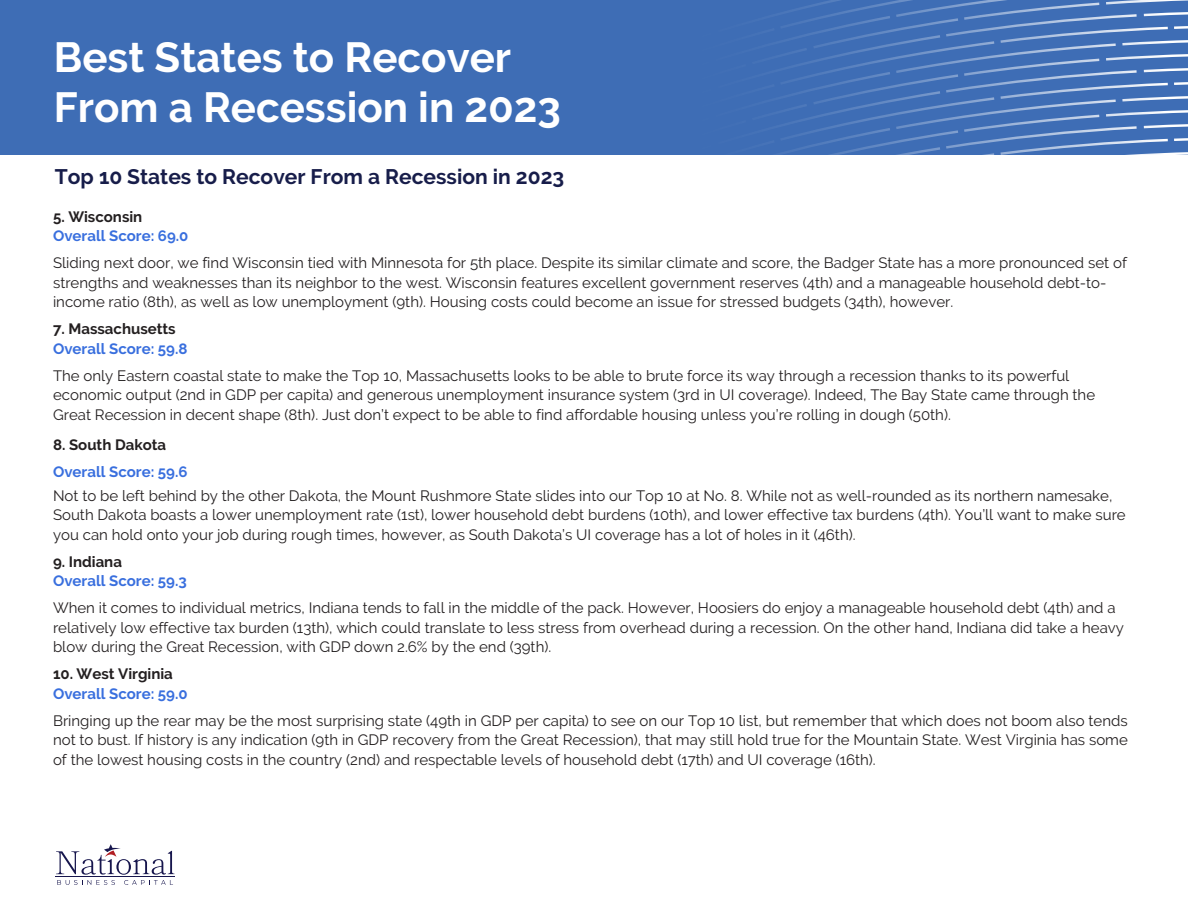
<style>
.page{position:relative;width:1188px;height:918px;background:#fff}
.page>*{position:absolute;margin:0;border:0;box-sizing:border-box;transform-origin:0 0}
.Head_1{font:700 42px/50.4px "Raleway";color:#fff}
.Sub_head_Med_blue{font:700 21px "Raleway";color:#171d4a}
.Sub_head_Med_blue-2{font:15px/19.5px "Raleway";color:#231f20}
.Sub_head_Med_blue-3{font:700 15px/19.5px "Raleway";color:#231f20}
.Sub_head_Med_blue-4{font:700 15px/19.5px "Raleway";color:#396fde}
.s1{color:#231f20}
.s2{font-style:inherit}
.s3{color:#396fde}
</style>
<div class="page">
<svg style="left:56px;top:844px;width:118px;height:41px"></svg>
<hr style="left:55px;top:877px;width:120px;height:1px;background:#17164d">
<div style="left:0;top:0;width:1188px;height:154px;background:#3e6db5"></div>
<svg style="left:657px;top:0;width:531px;height:155px"></svg>
<p class="Head_1" style="left:54px;top:32px;width:509px">Best States to Recover<br>From a Recession in 2023</p>
<p class="Sub_head_Med_blue" style="left:55px;top:165px;width:511px">Top 10 States to Recover From a Recession in 2023</p>
<p class="Sub_head_Med_blue-4" style="left:53px;top:207px;width:137px"><span class="s1">5. Wisconsin<br></span>Overall Score: <span class="s2">69.0</span></p>
<p class="Sub_head_Med_blue-2" style="left:53px;top:253px;width:1075px">Sliding next door, we find Wisconsin tied with Minnesota for 5th place. Despite its similar climate and score, the Badger State has a more pronounced set of strengths and weaknesses than its neighbor to the west. Wisconsin features excellent government reserves (4th) and a manageable household debt-to&shy;income ratio (8th), as well as low unemployment (9th). Housing costs could become an issue for stressed budgets (34th), however.</p>
<p class="Sub_head_Med_blue-3" style="left:53px;top:319px;width:136px">7. Massachusetts<br><span class="s3">Overall Score:</span> <span class="s3">59.8</span></p>
<p class="Sub_head_Med_blue-2" style="left:53px;top:365px;width:1044px">The only Eastern coastal state to make the Top 10, Massachusetts looks to be able to brute force its way through a recession thanks to its powerful economic output (2nd in GDP per capita) and generous unemployment insurance system (3rd in UI coverage). Indeed, The Bay State came through the<br>Great Recession in decent shape (8th). Just don’t expect to be able to find affordable housing unless you’re rolling in dough (50th).</p>
<p class="Sub_head_Med_blue-3" style="left:53px;top:431px;width:136px;line-height:27px">8. South Dakota<br><span class="s3">Overall Score:</span> <span class="s3">59.6</span></p>
<p class="Sub_head_Med_blue-2" style="left:53px;top:485px;width:1074px">Not to be left behind by the other Dakota, the Mount Rushmore State slides into our Top 10 at No. 8. While not as well-rounded as its northern namesake,<br>South Dakota boasts a lower unemployment rate (1st), lower household debt burdens (10th), and lower effective tax burdens (4th). You’ll want to make sure you can hold onto your job during rough times, however, as South Dakota’s UI coverage has a lot of holes in it (46th).</p>
<p class="Sub_head_Med_blue-4" style="left:53px;top:552px;width:135px"><span class="s1">9. Indiana<br></span>Overall Score: <span class="s2">59.3</span></p>
<p class="Sub_head_Med_blue-2" style="left:53px;top:598px;width:1072px">When it comes to individual metrics, Indiana tends to fall in the middle of the pack. However, Hoosiers do enjoy a manageable household debt (4th) and a relatively low effective tax burden (13th), which could translate to less stress from overhead during a recession. On the other hand, Indiana did take a heavy blow during the Great Recession, with GDP down 2.6% by the end (39th).</p>
<p class="Sub_head_Med_blue-3" style="left:53px;top:664px;width:136px">10. West Virginia<br><span class="s3">Overall Score:</span> <span class="s3">59.0</span></p>
<p class="Sub_head_Med_blue-2" style="left:53px;top:710px;width:1076px;text-align:justify">Bringing up the rear may be the most surprising state (49th in GDP per capita) to see on our Top 10 list, but remember that which does not boom also tends not to bust. If history is any indication (9th in GDP recovery from the Great Recession), that may still hold true for the Mountain State. West Virginia has some of the lowest housing costs in the country (2nd) and respectable levels of household debt (17th) and UI coverage (16th).</p>
</div>
